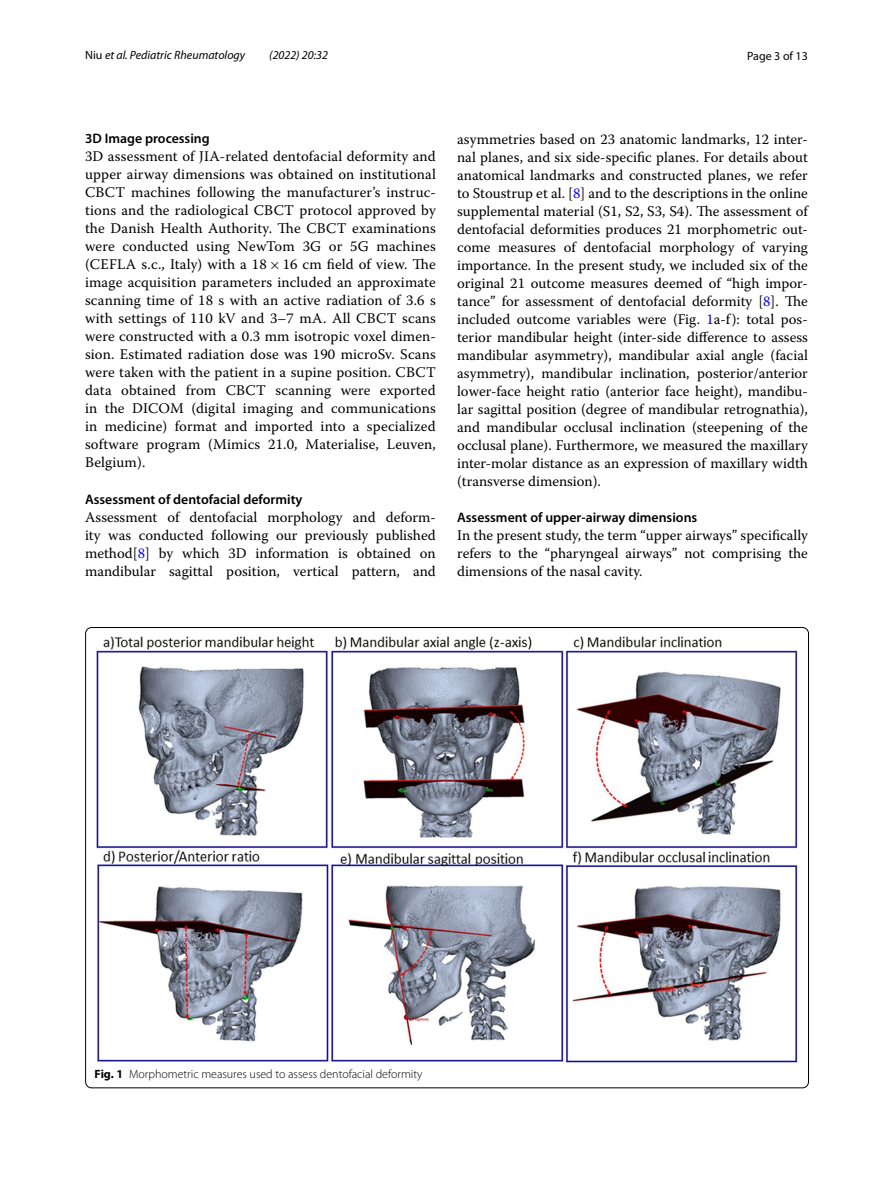
<style>
.page{position:relative;width:893px;height:1187px;background:#fff}
.page>*{position:absolute;margin:0;border:0;box-sizing:border-box;transform-origin:0 0}
.t1{font:14.7px/18px "Warnock Pro";color:#000;text-align:justify}
.t2{font:600 13.8px "Myriad Pro";color:#000}
.t3{font:300 12px "Myriad Pro";color:#000}
.t4{font:italic 12px "Myriad Pro";color:#000}
.t5{font:12px "Myriad Pro";color:#000}
.s1{font-style:normal}
.s2{font-family:"MTSY"}
.s3{color:#00f}
.s4{font-weight:700}
</style>
<div class="page">
<img style="left:97px;top:636px;width:700px;height:426px">
<p class="t4" style="left:85px;top:48px;width:162px"><span class="s1">Niu</span> et al. Pediatric Rheumatology</p>
<p class="t4" style="left:269px;top:48px;width:60px">(2022) 20:32</p>
<p class="t5" style="left:747px;top:48px;width:62px">Page 3 of 13</p>
<p class="t2" style="left:85px;top:130px;width:126px">3D Image processing</p>
<p class="t1" style="left:85px;top:147px;width:352px">3D assessment of JIA-related dentofacial deformity and upper airway dimensions was obtained on institutional CBCT machines following the manufacturer’s instruc&shy;tions and the radiological CBCT protocol approved by the Danish Health Authority. The CBCT examinations were conducted using NewTom 3G or 5G machines (CEFLA s.c., Italy) with a 18<span class="s2">×</span>16 cm field of view. The image acquisition parameters included an approximate scanning time of 18 s with an active radiation of 3.6 s with settings of 110 kV and 3–7 mA. All CBCT scans were constructed with a 0.3 mm isotropic voxel dimen&shy;sion. Estimated radiation dose was 190 microSv. Scans were taken with the patient in a supine position. CBCT data obtained from CBCT scanning were exported in the DICOM (digital imaging and communications in medicine) format and imported into a specialized software program (Mimics 21.0, Materialise, Leuven, Belgium).</p>
<p class="t2" style="left:85px;top:490px;width:219px">Assessment of dentofacial deformity</p>
<p class="t1" style="left:85px;top:507px;width:352px">Assessment of dentofacial morphology and deform&shy;ity was conducted following our previously published method[<span class="s3">8</span>] by which 3D information is obtained on mandibular sagittal position, vertical pattern, and</p>
<p class="t1" style="left:457px;top:130px;width:352px">asymmetries based on 23 anatomic landmarks, 12 inter&shy;nal planes, and six side-specific planes. For details about anatomical landmarks and constructed planes, we refer to Stoustrup et al. [<span class="s3">8</span>] and to the descriptions in the online supplemental material (S1, S2, S3, S4). The assessment of dentofacial deformities produces 21 morphometric out&shy;come measures of dentofacial morphology of varying importance. In the present study, we included six of the original 21 outcome measures deemed of “high impor&shy;tance” for assessment of dentofacial deformity [<span class="s3">8</span>]. The included outcome variables were (Fig. <span class="s3">1</span>a-f): total pos&shy;terior mandibular height (inter-side difference to assess mandibular asymmetry), mandibular axial angle (facial asymmetry), mandibular inclination, posterior/anterior lower-face height ratio (anterior face height), mandibu&shy;lar sagittal position (degree of mandibular retrognathia), and mandibular occlusal inclination (steepening of the occlusal plane). Furthermore, we measured the maxillary inter-molar distance as an expression of maxillary width (transverse dimension).</p>
<p class="t2" style="left:457px;top:508px;width:242px">Assessment of upper‑airway dimensions</p>
<p class="t1" style="left:457px;top:526px;width:352px">In the present study, the term “upper airways” specifically refers to the “pharyngeal airways” not comprising the dimensions of the nasal cavity.</p>
<p class="t3" style="left:95px;top:1066px;width:329px"><span class="s4">Fig. 1</span> Morphometric measures used to assess dentofacial deformity</p>
</div>
